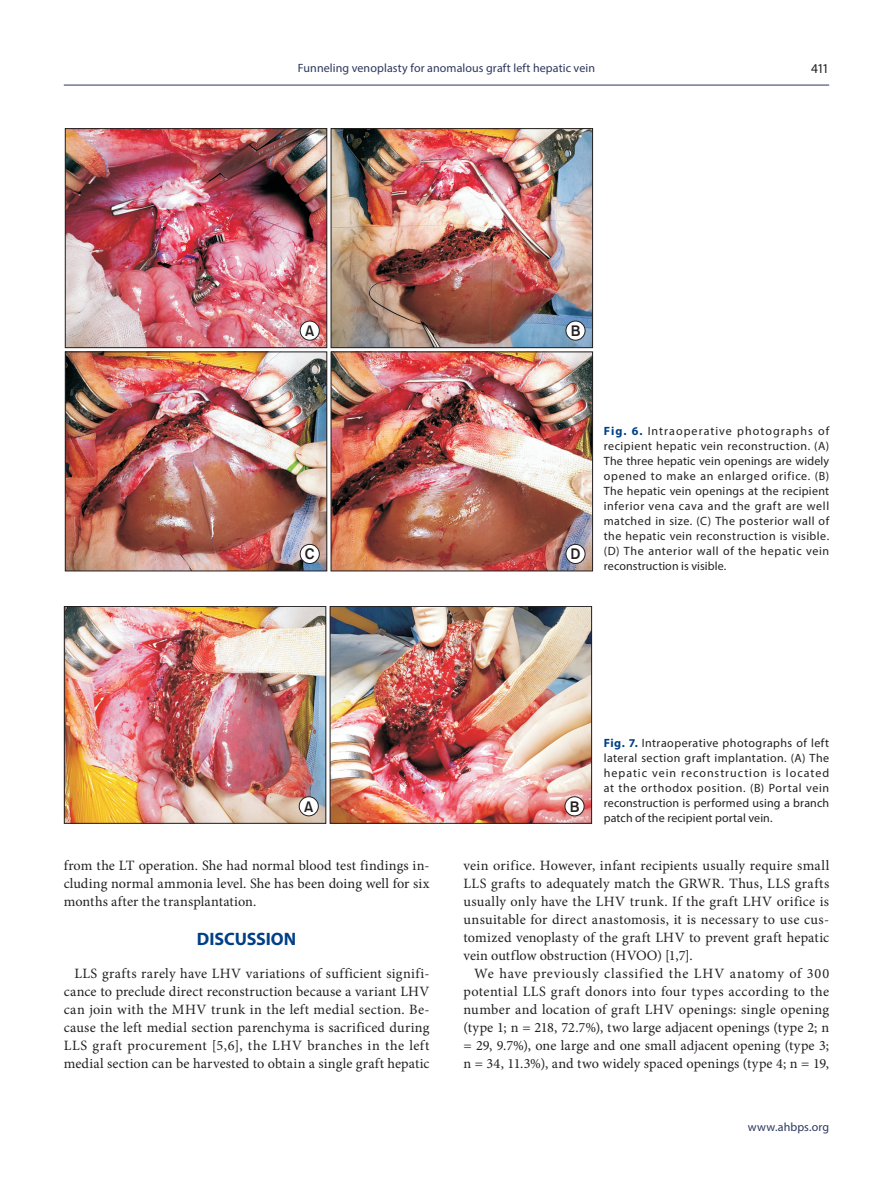
<style>
.page{position:relative;width:893px;height:1191px;background:#fff}
.page>*{position:absolute;margin:0;border:0;box-sizing:border-box;transform-origin:0 0}
.서론_1st{font:700 18px "Myriad Pro";letter-spacing:-.005em;color:#014086}
.t1{font:15px "Gothic 725 BT Bold A";color:#231f20}
.본문{font:14.25px/18px "Minion Pro";letter-spacing:.01em;color:#231f20;text-align:justify}
.t2{font:13.5px "Myriad Pro";color:#231f20}
.그림설명{font:12px/15px "Myriad Pro";letter-spacing:.015em;color:#231f20;text-align:justify}
.t3{font:12px "Myriad Pro";letter-spacing:.01em;color:#2c375e}
.s1{font-weight:700;color:#014086}
</style>
<div class="page">
<hr style="left:64px;top:85px;width:765px;height:1px;background:#2c375e">
<img style="left:65px;top:128px;width:528px;height:443px">
<img style="left:64px;top:606px;width:528px;height:217px">
<p class="t3" style="left:298px;top:61px;width:299px">Funneling venoplasty for anomalous graft left hepatic vein</p>
<p class="t2" style="left:811px;top:60px;width:19px">411</p>
<p class="t1" style="left:305px;top:322px;width:11px">A</p>
<p class="t1" style="left:571px;top:322px;width:11px">B</p>
<p class="t1" style="left:305px;top:545px;width:11px">C</p>
<p class="t1" style="left:571px;top:545px;width:12px">D</p>
<p class="그림설명" style="left:604px;top:423px;width:227px"><span class="s1">Fig. 6.</span> Intraoperative photographs of recipient hepatic vein reconstruction. (A)<br>The three hepatic vein openings are widely opened to make an enlarged orifice. (B)<br>The hepatic vein openings at the recipient inferior vena cava and the graft are well matched in size. (C) The posterior wall of the hepatic vein reconstruction is visible. (D) The anterior wall of the hepatic vein reconstruction is visible.</p>
<p class="t1" style="left:304px;top:797px;width:11px">A</p>
<p class="t1" style="left:570px;top:797px;width:11px">B</p>
<p class="그림설명" style="left:604px;top:735px;width:227px"><span class="s1">Fig. 7.</span> Intraoperative photographs of left lateral section graft implantation. (A) The hepatic vein reconstruction is located at the orthodox position. (B) Portal vein reconstruction is performed using a branch patch of the recipient portal vein.</p>
<p class="본문" style="left:64px;top:856px;width:367px">from the LT operation. She had normal blood test findings in&shy;cluding normal ammonia level. She has been doing well for six months after the transplantation.</p>
<p class="서론_1st" style="left:197px;top:927px;width:101px">DISCUSSION</p>
<p class="본문" style="left:64px;top:964px;width:367px;text-indent:11px">LLS grafts rarely have LHV variations of sufficient signifi&shy;cance to preclude direct reconstruction because a variant LHV can join with the MHV trunk in the left medial section. Be&shy;cause the left medial section parenchyma is sacrificed during LLS graft procurement [5,6], the LHV branches in the left medial section can be harvested to obtain a single graft hepatic</p>
<p class="본문" style="left:463px;top:856px;width:367px">vein orifice. However, infant recipients usually require small LLS grafts to adequately match the GRWR. Thus, LLS grafts usually only have the LHV trunk. If the graft LHV orifice is unsuitable for direct anastomosis, it is necessary to use cus&shy;tomized venoplasty of the graft LHV to prevent graft hepatic vein outflow obstruction (HVOO) [1,7].</p>
<p class="본문" style="left:463px;top:964px;width:367px;text-indent:11px">We have previously classified the LHV anatomy of 300 potential LLS graft donors into four types according to the number and location of graft LHV openings: single opening (type 1; n = 218, 72.7%), two large adjacent openings (type 2; n = 29, 9.7%), one large and one small adjacent opening (type 3; n = 34, 11.3%), and two widely spaced openings (type 4; n = 19,</p>
<p class="t3" style="left:748px;top:1119px;width:83px">www.ahbps.org</p>
</div>
